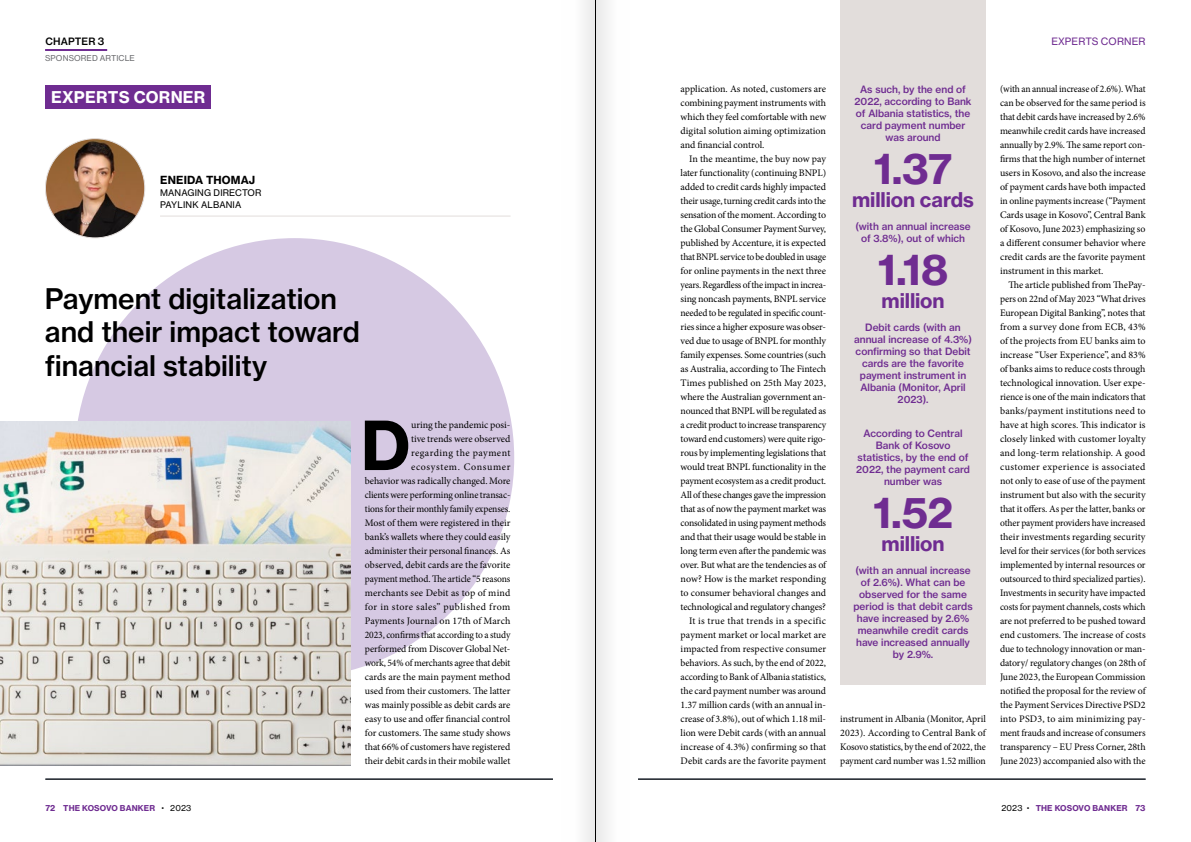
<style>
.page{position:relative;width:1191px;height:842px;background:#fff}
.page>*{position:absolute;margin:0;border:0;box-sizing:border-box;transform-origin:0 0}
.t1{font:66.5px "N Haas Grotesk TX Pro 75 Bd";color:#000}
.t2{font:42px "N Haas Grotesk TX Pro 75 Bd";color:#6f2c91}
.t3{font:28px/33.6px "N Haas Grotesk TX Pro 65 Md";color:#000}
.t4{font:20px "N Haas Grotesk TX Pro 75 Bd";letter-spacing:-.005em;color:#6f2c91}
.t5{font:16px "N Haas Grotesk TX Pro 75 Bd";letter-spacing:.015em;color:#fff}
.t6{font:11px "N Haas Grotesk TX Pro 75 Bd";letter-spacing:.015em;color:#000}
.t7{font:10px/14px "Minion Pro";letter-spacing:-.01em;color:#000;text-align:justify}
.t8{font:10px/12px "N Haas Grotesk TX Pro 65 Md";color:#6f2c91;text-align:center}
.t9{font:10px/14px "Minion Pro";letter-spacing:-.01em;color:#000;text-align:justify;scale:.95 1}
.t10{font:10px "N Haas Grotesk TX Pro 55 Rg";letter-spacing:.015em;color:#6f2c91}
.t11{font:10px "N Haas Grotesk TX Pro 65 Md";letter-spacing:.015em;color:#000}
.t12{font:9px/12px "N Haas Grotesk TX Pro 55 Rg";letter-spacing:.015em;color:#000}
.t13{font:8px "N Haas Grotesk TX Pro 75 Bd";letter-spacing:.015em;color:#6f2c91}
.t14{font:8px "N Haas Grotesk TX Pro 55 Rg";letter-spacing:.015em;color:#6d6e71}
.s1{font-family:"Titling Gothic FB Narrow";font-weight:500;color:#000}
.s2{font-family:"N Haas Grotesk TX Pro 55 Rg";color:#000}
</style>
<div class="page">
<hr style="left:45px;top:49px;width:62px;height:2px;background:#6f2c91">
<div style="left:75px;top:238px;width:439px;height:439px;background:#d6c9e3;border-radius:50%"></div>
<hr style="left:45px;top:779px;width:508px;height:1px;background:#000">
<img style="left:45px;top:139px;width:100px;height:99px;border-radius:50px">
<hr style="left:160px;top:216px;width:350px;height:1px;background:#e2dddb">
<div style="left:45px;top:85px;width:166px;height:24px;background:#6f2c91"></div>
<hr style="left:638px;top:779px;width:507px;height:1px;background:#000">
<div style="left:840px;top:0;width:146px;height:685px;background:#e2dddb"></div>
<img style="left:0;top:421px;width:351px;height:344px">
<div style="left:595px;top:0;width:35px;height:842px;background:linear-gradient(to bottom,#f7f7f7,#f7f7f7)"></div>
<div style="left:560px;top:0;width:35px;height:842px;background:linear-gradient(to bottom,#f8f8f8,#f8f8f8)"></div>
<hr style="left:595px;top:0;width:1px;height:842px;background:#000">
<p class="t11" style="left:45px;top:35px;width:60px">CHAPTER 3</p>
<p class="t14" style="left:45px;top:53px;width:91px">SPONSORED ARTICLE</p>
<h3 class="t5" style="left:51px;top:87px;width:156px">EXPERTS CORNER</h3>
<p class="t6" style="left:160px;top:173px;width:97px">ENEIDA THOMAJ</p>
<p class="t12" style="left:160px;top:187px;width:103px">MANAGING DIRECTOR<br>PAYLINK ALBANIA</p>
<h3 class="t3" style="left:45px;top:282px;width:317px">Payment digitalization and their impact toward financial stability</h3>
<p class="t13" style="left:45px;top:803px;width:147px">72 THE KOSOVO BANKER <span class="s1">•</span> <span class="s2">2023</span></p>
<h1 class="t1" style="left:360px;top:404px;width:51px">D</h1>
<p class="t7" style="left:365px;top:418px;width:147px;text-align:right">uring the pandemic posi-<br>tive trends were observed<br>regarding the payment ecosystem. Consumer<br>behavior was radically changed. More clients were performing online transac&shy;tions for their monthly family expenses.<br>Most of them were registered in their bank’s wallets where they could easily administer their personal finances. As observed, debit cards are the favorite payment method. The article “5 reasons merchants see Debit as top of mind for in store sales” published from Payments Journal on 17th of March 2023, confirms that according to a study performed from Discover Global Net&shy;work, 54% of merchants agree that debit cards are the main payment method used from their customers. The latter was mainly possible as debit cards are easy to use and offer financial control for customers. The same study shows that 66% of customers have registered their debit cards in their mobile wallet</p>
<p class="t10" style="left:1051px;top:35px;width:96px">EXPERTS CORNER</p>
<p class="t7" style="left:680px;top:82px;width:147px">application. As noted, customers are combining payment instruments with which they feel comfortable with new digital solution aiming optimization and financial control.</p>
<p class="t7" style="left:680px;top:152px;width:147px;text-align:right">In the meantime, the buy now pay later functionality (continuing BNPL) added to credit cards highly impacted their usage, turning credit cards into the sensation of the moment. According to the Global Consumer Payment Survey, published by Accenture, it is expected that BNPL service to be doubled in usage for online payments in the next three years. Regardless of the impact in increa&shy;sing noncash payments, BNPL service needed to be regulated in specific count&shy;ries since a higher exposure was obser&shy;ved due to usage of BNPL for monthly family expenses. Some countries (such as Australia, according to The Fintech Times published on 25th May 2023, where the Australian government an&shy;nounced that BNPL will be regulated as a credit product to increase transparency toward end customers) were quite rigo&shy;rous by implementing legislations that would treat BNPL functionality in the payment ecosystem as a credit product.<br>All of these changes gave the impression that as of now the payment market was consolidated in using payment methods and that their usage would be stable in long term even after the pandemic was over. But what are the tendencies as of now? How is the market responding to consumer behavioral changes and technological and regulatory changes?<br>It is true that trends in a specific payment market or local market are impacted from respective consumer behaviors. As such, by the end of 2022, according to Bank of Albania statistics, the card payment number was around 1.37 million cards (with an annual in&shy;crease of 3.8%), out of which 1.18 mil&shy;lion were Debit cards (with an annual increase of 4.3%) confirming so that Debit cards are the favorite payment</p>
<p class="t8" style="left:854px;top:83px;width:119px">As such, by the end of<br>2022, according to Bank of Albania statistics, the card payment number was around</p>
<h2 class="t2" style="left:873px;top:142px;width:80px">1.37</h2>
<h3 class="t4" style="left:852px;top:187px;width:123px">million cards</h3>
<p class="t8" style="left:855px;top:220px;width:117px">(with an annual increase of 3.8%), out of which</p>
<h2 class="t2" style="left:878px;top:243px;width:72px">1.18</h2>
<h3 class="t4" style="left:881px;top:288px;width:65px">million</h3>
<p class="t8" style="left:854px;top:321px;width:119px">Debit cards (with an annual increase of 4.3%) confirming so that Debit cards are the favorite payment instrument in<br>Albania (Monitor, April<br>2023).</p>
<p class="t8" style="left:856px;top:427px;width:115px">According to Central<br>Bank of Kosovo statistics, by the end of<br>2022, the payment card number was</p>
<h2 class="t2" style="left:873px;top:486px;width:82px">1.52</h2>
<h3 class="t4" style="left:881px;top:531px;width:65px">million</h3>
<p class="t8" style="left:853px;top:564px;width:121px">(with an annual increase of 2.6%). What can be observed for the same period is that debit cards have increased by 2.6% meanwhile credit cards have increased annually by 2.9%.</p>
<p class="t7" style="left:840px;top:712px;width:147px">instrument in Albania (Monitor, April 2023). According to Central Bank of Kosovo statistics, by the end of 2022, the payment card number was 1.52 million</p>
<p class="t9" style="left:1000px;top:82px;width:155px">(with an annual increase of 2.6%). What can be observed for the same period is that debit cards have increased by 2.6% meanwhile credit cards have increased annually by 2.9%. The same report con&shy;firms that the high number of internet users in Kosovo, and also the increase of payment cards have both impacted in online payments increase (“Payment Cards usage in Kosovo”, Central Bank of Kosovo, June 2023) emphasizing so a different consumer behavior where credit cards are the favorite payment instrument in this market.</p>
<p class="t7" style="left:1000px;top:278px;width:147px;text-indent:9px">The article published from ThePay&shy;pers on 22nd of May 2023 “What drives European Digital Banking”, notes that from a survey done from ECB, 43% of the projects from EU banks aim to increase “User Experience”, and 83% of banks aims to reduce costs through technological innovation. User expe&shy;rience is one of the main indicators that banks/payment institutions need to have at high scores. This indicator is closely linked with customer loyalty and long-term relationship. A good customer experience is associated not only to ease of use of the payment instrument but also with the security that it offers. As per the latter, banks or other payment providers have increased their investments regarding security level for their services (for both services implemented by internal resources or outsourced to third specialized parties).<br>Investments in security have impacted costs for payment channels, costs which are not preferred to be pushed toward end customers. The increase of costs due to technology innovation or man&shy;datory/ regulatory changes (on 28th of June 2023, the European Commission notified the proposal for the review of the Payment Services Directive PSD2 into PSD3, to aim minimizing pay&shy;ment frauds and increase of consumers transparency – EU Press Corner, 28th June 2023) accompanied also with the</p>
<p class="t13" style="left:1001px;top:803px;width:146px"><span class="s2">2023</span> <span class="s1">•</span> THE KOSOVO BANKER 73</p>
</div>
